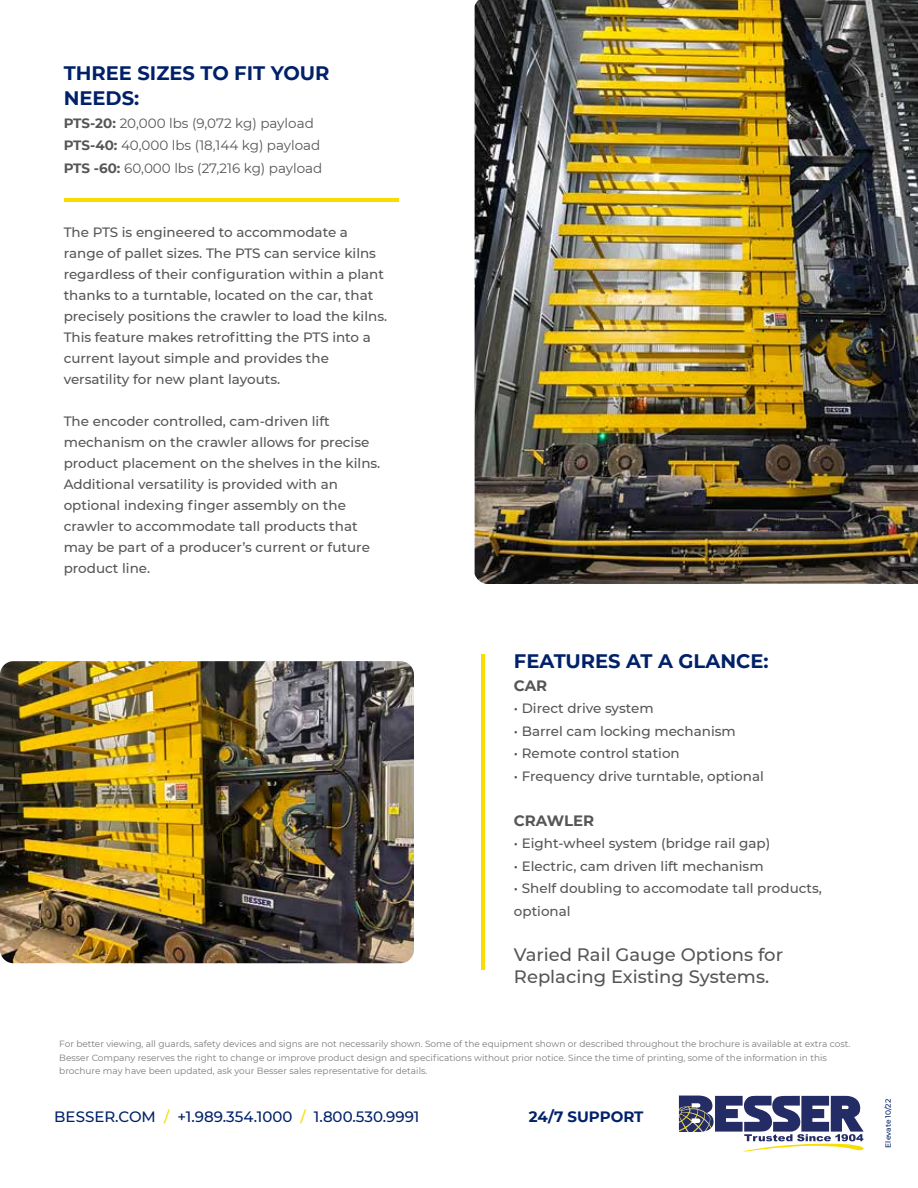
<style>
.page{position:relative;width:918px;height:1188px;background:#fff}
.page>*{position:absolute;margin:0;border:0;box-sizing:border-box;transform-origin:0 0}
.t1{font:700 19.5px/25.5px "Montserrat";color:#002169}
.t2{font:500 18px/22.5px "Montserrat";color:#565656}
.t3{font:500 15px "Montserrat";color:#002169}
.t4{font:700 15px "Montserrat";color:#002169}
.t5{font:700 15px "Montserrat";color:#565656}
.t6{font:500 13.5px/21px "Montserrat";color:#565656}
.t7{font:13.5px/22.5px "Montserrat";color:#565656}
.t8{font:9px/13.5px "Montserrat";color:#7a7a7a}
.t9{font:500 7.5px "Montserrat";color:#002169}
.s1{font-weight:700}
.s2{color:#f8dd00}
</style>
<div class="page">
<svg style="left:679px;top:1096px;width:185px;height:56px"></svg>
<img style="left:475px;top:0;width:443px;height:584px">
<img style="left:0;top:661px;width:414px;height:302px">
<hr style="left:481px;top:655px;width:3px;height:315px;background:#f8dd00">
<hr style="left:64px;top:199px;width:335px;height:3px;background:#f8dd00">
<h1 class="t1" style="left:64px;top:59px;width:267px">THREE SIZES TO FIT YOUR<br>NEEDS:</h1>
<p class="t7" style="left:64px;top:111px;width:260px"><span class="s1">PTS-20:</span> 20,000 lbs (9,072 kg) payload<br><span class="s1">PTS-40:</span> 40,000 lbs (18,144 kg) payload<br><span class="s1">PTS -60:</span> 60,000 lbs (27,216 kg) payload</p>
<p class="t6" style="left:64px;top:222px;width:325px">The PTS is engineered to accommodate a range of pallet sizes. The PTS can service kilns regardless of their configuration within a plant thanks to a turntable, located on the car, that precisely positions the crawler to load the kilns.<br>This feature makes retrofitting the PTS into a current layout simple and provides the versatility for new plant layouts.</p>
<p class="t6" style="left:64px;top:411px;width:318px">The encoder controlled, cam-driven lift mechanism on the crawler allows for precise product placement on the shelves in the kilns.<br>Additional versatility is provided with an optional indexing finger assembly on the crawler to accommodate tall products that may be part of a producer’s current or future product line.</p>
<h1 class="t1" style="left:514px;top:648px;width:256px">FEATURES AT A GLANCE:</h1>
<p class="t5" style="left:514px;top:675px;width:35px">CAR</p>
<p class="t6" style="left:514px;top:697px;width:141px">• Direct drive system</p>
<p class="t6" style="left:514px;top:720px;width:223px">• Barrel cam locking mechanism</p>
<p class="t6" style="left:514px;top:742px;width:167px">• Remote control station</p>
<p class="t6" style="left:514px;top:765px;width:251px">• Frequency drive turntable, optional</p>
<p class="t5" style="left:514px;top:810px;width:82px">CRAWLER</p>
<p class="t6" style="left:514px;top:832px;width:258px">• Eight-wheel system (bridge rail gap)</p>
<p class="t6" style="left:514px;top:855px;width:251px">• Electric, cam driven lift mechanism</p>
<p class="t6" style="left:514px;top:877px;width:310px;line-height:22.5px">• Shelf doubling to accomodate tall products, optional</p>
<h2 class="t2" style="left:514px;top:942px;width:271px">Varied Rail Gauge Options for<br>Replacing Existing Systems.</h2>
<p class="t8" style="left:59px;top:1037px;width:793px">For better viewing, all guards, safety devices and signs are not necessarily shown. Some of the equipment shown or described throughout the brochure is available at extra cost.<br>Besser Company reserves the right to change or improve product design and specifications without prior notice. Since the time of printing, some of the information in this brochure may have been updated, ask your Besser sales representative for details.</p>
<p class="t3" style="left:54px;top:1106px;width:367px">BESSER.COM <span class="s2">/</span> +1.989.354.1000 <span class="s2">/</span> 1.800.530.9991</p>
<p class="t4" style="left:529px;top:1106px;width:116px">24/7 SUPPORT</p>
<p class="t9" style="left:883px;top:1148px;width:50px;rotate:-90deg">Elevate 10/22</p>
</div>
